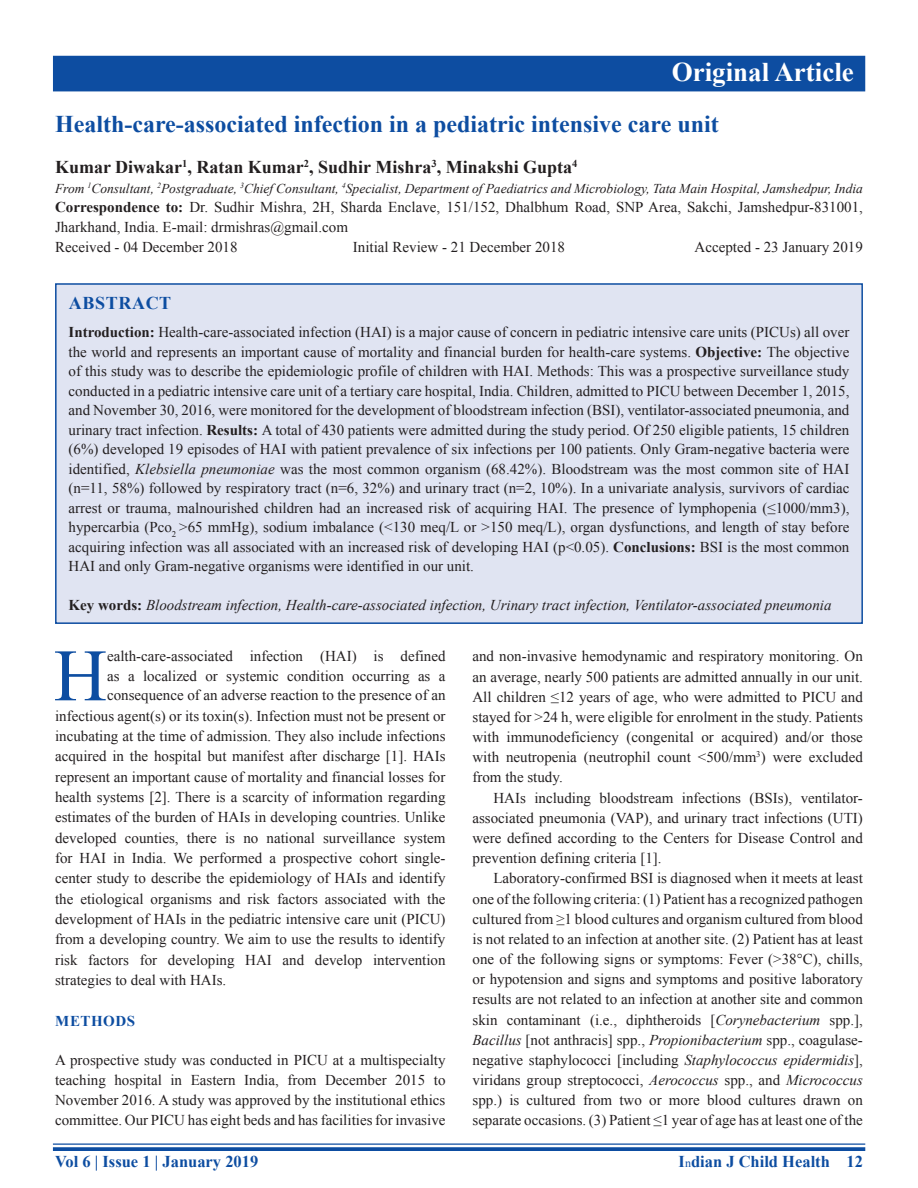
<style>
.page{position:relative;width:918px;height:1188px;background:#fff}
.page>*{position:absolute;margin:0;border:0;box-sizing:border-box;transform-origin:0 0}
.DROP_CAP_TX{font:73.95px "Times New Roman";color:#0d4da1}
.AH{font:700 27px "Times New Roman";color:#fff}
.AT{font:700 24px "Times New Roman";color:#0d4da1}
.AU{font:700 18px "Times New Roman";color:#231f20}
.ABSH{font:700 18px "Times New Roman";letter-spacing:.035em;color:#0d4da1}
.RF{font:700 16.5px "Times New Roman";color:#0d4da1}
.ABS{font:15px/19.5px "Times New Roman";color:#231f20;text-align:justify}
.TX{font:15px/20.2px "Times New Roman";color:#231f20;text-align:justify}
.DROP_CAP_TX-2{font:15px "Times New Roman";color:#231f20}
.TXFL{font:15px/20.2px "Times New Roman";color:#231f20;text-align:justify}
.ADD{font:15px/19.5px "Times New Roman";color:#231f20}
.KWD{font:italic 15px "Times New Roman";color:#231f20}
.HIS{font:15px "Times New Roman";color:#231f20}
.t1{font:700 15px "Times New Roman";letter-spacing:.035em;color:#0d4da1}
.AFF{font:italic 13.5px "Times New Roman";color:#231f20}
.s1{font-weight:700}
.s2{font-style:italic}
.s3{font-weight:700;font-style:normal}
.s4{font-weight:400;font-size:12px}
</style>
<div class="page">
<hr style="left:53px;top:1143px;width:812px;height:2px;background:#0d4da1">
<svg style="left:53px;top:1147px;width:812px;height:4px;fill:#0d4da1"></svg>
<div style="left:53px;top:56px;width:812px;height:35px;background:#0d4da1"></div>
<div style="left:56px;top:284px;width:806px;height:339px;background:#e0e4f2"></div>
<div style="left:55px;top:283px;width:808px;height:341px;border:2px solid #0d4da1"></div>
<p class="AH" style="left:672px;top:52px;width:184px">Original Article</p>
<p class="AT" style="left:55px;top:106px;width:665px">Health-care-associated infection in a pediatric intensive care unit</p>
<p class="AU" style="left:55px;top:154px;width:524px">Kumar Diwakar<sup>1</sup>, Ratan Kumar<sup>2</sup>, Sudhir Mishra<sup>3</sup>, Minakshi Gupta<sup>4</sup></p>
<p class="AFF" style="left:55px;top:179px;width:809px">From <sup>1</sup>Consultant, <sup>2</sup>Postgraduate, <sup>3</sup>Chief Consultant, <sup>4</sup>Specialist, Department of Paediatrics and Microbiology, Tata Main Hospital, Jamshedpur, India</p>
<p class="ADD" style="left:55px;top:197px;width:809px"><span class="s1">Correspondence to:</span> Dr. Sudhir Mishra, 2H, Sharda Enclave, 151/152, Dhalbhum Road, SNP Area, Sakchi, Jamshedpur-831001,<br>Jharkhand, India. E-mail: drmishras@gmail.com</p>
<p class="HIS" style="left:55px;top:236px;width:184px">Received - 04 December 2018</p>
<p class="HIS" style="left:353px;top:236px;width:214px">Initial Review - 21 December 2018</p>
<p class="HIS" style="left:695px;top:236px;width:170px">Accepted - 23 January 2019</p>
<p class="ABSH" style="left:69px;top:290px;width:104px">ABSTRACT</p>
<p class="ABS" style="left:69px;top:322px;width:782px"><span class="s1">Introduction:</span> Health-care-associated infection (HAI) is a major cause of concern in pediatric intensive care units (PICUs) all over the world and represents an important cause of mortality and financial burden for health-care systems. <span class="s1">Objective:</span> The objective of this study was to describe the epidemiologic profile of children with HAI. Methods: This was a prospective surveillance study conducted in a pediatric intensive care unit of a tertiary care hospital, India. Children, admitted to PICU between December 1, 2015, and November 30, 2016, were monitored for the development of bloodstream infection (BSI), ventilator-associated pneumonia, and urinary tract infection. <span class="s1">Results:</span> A total of 430 patients were admitted during the study period. Of 250 eligible patients, 15 children (6%) developed 19 episodes of HAI with patient prevalence of six infections per 100 patients. Only Gram-negative bacteria were identified, <span class="s2">Klebsiella pneumoniae</span> was the most common organism (68.42%). Bloodstream was the most common site of HAI (n=11, 58%) followed by respiratory tract (n=6, 32%) and urinary tract (n=2, 10%). In a univariate analysis, survivors of cardiac arrest or trauma, malnourished children had an increased risk of acquiring HAI. The presence of lymphopenia (≤1000/mm3), hypercarbia (Pco<sub>2</sub> &gt;65 mmHg), sodium imbalance (&lt;130 meq/L or &gt;150 meq/L), organ dysfunctions, and length of stay before acquiring infection was all associated with an increased risk of developing HAI (p&lt;0.05). <span class="s1">Conclusions:</span> BSI is the most common HAI and only Gram-negative organisms were identified in our unit.</p>
<p class="KWD" style="left:69px;top:595px;width:765px"><span class="s3">Key words:</span> Bloodstream infection, Health-care-associated infection, Urinary tract infection, Ventilator-associated pneumonia</p>
<p class="DROP_CAP_TX" style="left:54px;top:623px;width:55px">H</p>
<p class="DROP_CAP_TX-2" style="left:107px;top:646px;width:340px">ealth-care-associated infection (HAI) is defined</p>
<p class="DROP_CAP_TX-2" style="left:107px;top:665px;width:340px">as a localized or systemic condition occurring as a</p>
<p class="DROP_CAP_TX-2" style="left:107px;top:685px;width:340px">consequence of an adverse reaction to the presence of an</p>
<p class="DROP_CAP_TX-2" style="left:55px;top:705px;width:392px">infectious agent(s) or its toxin(s). Infection must not be present or</p>
<p class="DROP_CAP_TX-2" style="left:55px;top:725px;width:392px">incubating at the time of admission. They also include infections</p>
<p class="DROP_CAP_TX-2" style="left:55px;top:746px;width:392px">acquired in the hospital but manifest after discharge [1]. HAIs</p>
<p class="DROP_CAP_TX-2" style="left:55px;top:766px;width:392px">represent an important cause of mortality and financial losses for</p>
<p class="DROP_CAP_TX-2" style="left:55px;top:786px;width:392px">health systems [2]. There is a scarcity of information regarding</p>
<p class="DROP_CAP_TX-2" style="left:55px;top:807px;width:392px">estimates of the burden of HAIs in developing countries. Unlike</p>
<p class="DROP_CAP_TX-2" style="left:55px;top:827px;width:392px">developed counties, there is no national surveillance system</p>
<p class="DROP_CAP_TX-2" style="left:55px;top:847px;width:392px">for HAI in India. We performed a prospective cohort single-</p>
<p class="DROP_CAP_TX-2" style="left:55px;top:868px;width:392px">center study to describe the epidemiology of HAIs and identify</p>
<p class="DROP_CAP_TX-2" style="left:55px;top:888px;width:392px">the etiological organisms and risk factors associated with the</p>
<p class="DROP_CAP_TX-2" style="left:55px;top:908px;width:392px">development of HAIs in the pediatric intensive care unit (PICU)</p>
<p class="DROP_CAP_TX-2" style="left:55px;top:929px;width:392px">from a developing country. We aim to use the results to identify</p>
<p class="DROP_CAP_TX-2" style="left:55px;top:949px;width:392px">risk factors for developing HAI and develop intervention</p>
<p class="DROP_CAP_TX-2" style="left:55px;top:969px;width:173px">strategies to deal with HAIs.</p>
<h1 class="t1" style="left:55px;top:1010px;width:81px">METHODS</h1>
<p class="TXFL" style="left:55px;top:1049px;width:392px">A prospective study was conducted in PICU at a multispecialty teaching hospital in Eastern India, from December 2015 to November 2016. A study was approved by the institutional ethics committee. Our PICU has eight beds and has facilities for invasive</p>
<p class="TXFL" style="left:472px;top:646px;width:392px">and non-invasive hemodynamic and respiratory monitoring. On an average, nearly 500 patients are admitted annually in our unit.<br>All children ≤12 years of age, who were admitted to PICU and stayed for &gt;24 h, were eligible for enrolment in the study. Patients with immunodeficiency (congenital or acquired) and/or those with neutropenia (neutrophil count &lt;500/mm<sup>3</sup>) were excluded from the study.</p>
<p class="TX" style="left:472px;top:787px;width:392px;text-indent:21px">HAIs including bloodstream infections (BSIs), ventilator&shy;associated pneumonia (VAP), and urinary tract infections (UTI) were defined according to the Centers for Disease Control and prevention defining criteria [1].</p>
<p class="TX" style="left:472px;top:868px;width:392px;text-indent:21px">Laboratory-confirmed BSI is diagnosed when it meets at least one of the following criteria: (1) Patient has a recognized pathogen cultured from ≥1 blood cultures and organism cultured from blood is not related to an infection at another site. (2) Patient has at least one of the following signs or symptoms: Fever (&gt;38°C), chills, or hypotension and signs and symptoms and positive laboratory results are not related to an infection at another site and common skin contaminant (i.e., diphtheroids [<span class="s2">Corynebacterium</span> spp.], <span class="s2">Bacillus</span> [not anthracis] spp., <span class="s2">Propionibacterium</span> spp., coagulase&shy;negative staphylococci [including <span class="s2">Staphylococcus epidermidis</span>], viridans group streptococci, <span class="s2">Aerococcus</span> spp., and <span class="s2">Micrococcus </span>spp.) is cultured from two or more blood cultures drawn on separate occasions. (3) Patient ≤1 year of age has at least one of the</p>
<p class="RF" style="left:55px;top:1150px;width:205px">Vol 6 | Issue 1 | January 2019</p>
<p class="RF" style="left:679px;top:1150px;width:186px">I<span class="s4">n</span>dian J Child Health 12</p>
</div>
